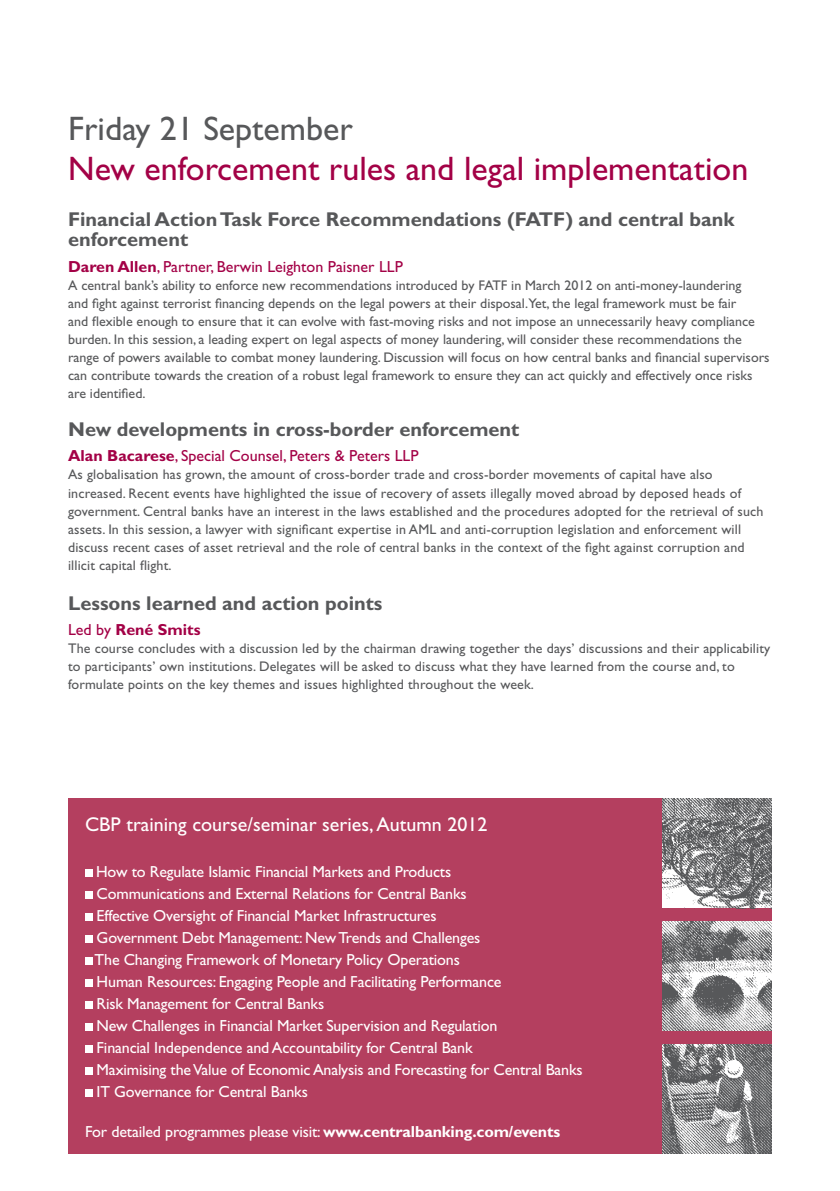
<style>
.page{position:relative;width:840px;height:1191px;background:#fff}
.page>*{position:absolute;margin:0;border:0;box-sizing:border-box;transform-origin:0 0}
.CB_day_title{font:34px "Gill Sans";color:#a30146}
.CB_body_copy{font:34px "Gill Sans";color:#57585a}
.CB_session_title{font:700 20px/20px "Gill Sans";color:#57585a}
.t1{font:20px "Gill Sans";color:#fff}
.t2{font:16px "Gill Sans";letter-spacing:-.01em;color:#fff}
.CB_session_title-2{font:16px "Gill Sans";color:#a30146}
.CB_session_title-3{font:700 16px "Gill Sans";color:#a30146}
.CB_session_title-4{font:14px/18px "Gill Sans";letter-spacing:.01em;color:#57585a}
.s1{font-weight:700}
.s2{font-weight:400}
</style>
<div class="page">
<div style="left:68px;top:798px;width:703px;height:356px;background:#b43f5f"></div>
<div style="left:85px;top:869px;width:7px;height:7px;background:#fff"></div>
<div style="left:85px;top:891px;width:7px;height:7px;background:#fff"></div>
<div style="left:85px;top:913px;width:7px;height:7px;background:#fff"></div>
<div style="left:85px;top:935px;width:7px;height:7px;background:#fff"></div>
<div style="left:85px;top:957px;width:7px;height:7px;background:#fff"></div>
<div style="left:85px;top:979px;width:7px;height:7px;background:#fff"></div>
<div style="left:85px;top:1001px;width:7px;height:7px;background:#fff"></div>
<div style="left:85px;top:1023px;width:7px;height:7px;background:#fff"></div>
<div style="left:85px;top:1045px;width:7px;height:7px;background:#fff"></div>
<div style="left:85px;top:1067px;width:7px;height:7px;background:#fff"></div>
<div style="left:85px;top:1089px;width:7px;height:7px;background:#fff"></div>
<img style="left:662px;top:798px;width:109px;height:110px">
<img style="left:662px;top:921px;width:109px;height:109px">
<img style="left:662px;top:1044px;width:109px;height:110px">
<p class="CB_body_copy" style="left:68px;top:109px;width:286px">Friday 21 September</p>
<p class="CB_day_title" style="left:68px;top:149px;width:681px">New enforcement rules and legal implementation</p>
<p class="CB_session_title" style="left:68px;top:209px;width:667px">Financial Action Task Force Recommendations (FATF) and central bank enforcement</p>
<p class="CB_session_title-2" style="left:68px;top:257px;width:336px"><span class="s1">Daren Allen</span>, Partner, Berwin Leighton Paisner LLP</p>
<p class="CB_session_title-4" style="left:68px;top:276px;width:702px">A central bank’s ability to enforce new recommendations introduced by FATF in March 2012 on anti-money-laundering<br>and fight against terrorist financing depends on the legal powers at their disposal.Yet, the legal framework must be fair<br>and flexible enough to ensure that it can evolve with fast-moving risks and not impose an unnecessarily heavy compliance burden. In this session, a leading expert on legal aspects of money laundering, will consider these recommendations the range of powers available to combat money laundering. Discussion will focus on how central banks and financial supervisors can contribute towards the creation of a robust legal framework to ensure they can act quickly and effectively once risks are identified.</p>
<p class="CB_session_title" style="left:68px;top:419px;width:452px">New developments in cross-border enforcement</p>
<p class="CB_session_title-2" style="left:68px;top:447px;width:352px"><span class="s1">Alan Bacarese</span>, Special Counsel, Peters &amp; Peters LLP</p>
<p class="CB_session_title-4" style="left:68px;top:466px;width:696px">As globalisation has grown, the amount of cross-border trade and cross-border movements of capital have also increased. Recent events have highlighted the issue of recovery of assets illegally moved abroad by deposed heads of government. Central banks have an interest in the laws established and the procedures adopted for the retrieval of such assets. In this session, a lawyer with significant expertise in AML and anti-corruption legislation and enforcement will discuss recent cases of asset retrieval and the role of central banks in the context of the fight against corruption and illicit capital flight.</p>
<p class="CB_session_title" style="left:68px;top:593px;width:316px">Lessons learned and action points</p>
<p class="CB_session_title-3" style="left:68px;top:620px;width:134px"><span class="s2">Led by</span> René Smits</p>
<p class="CB_session_title-4" style="left:68px;top:639px;width:703px">The course concludes with a discussion led by the chairman drawing together the days’ discussions and their applicability to participants’ own institutions. Delegates will be asked to discuss what they have learned from the course and, to formulate points on the key themes and issues highlighted throughout the week.</p>
<p class="t1" style="left:85px;top:812px;width:403px">CBP training course/seminar series, Autumn 2012</p>
<p class="t2" style="left:96px;top:862px;width:356px">How to Regulate Islamic Financial Markets and Products</p>
<p class="t2" style="left:97px;top:884px;width:371px">Communications and External Relations for Central Banks</p>
<p class="t2" style="left:97px;top:906px;width:341px">Effective Oversight of Financial Market Infrastructures</p>
<p class="t2" style="left:97px;top:928px;width:385px">Government Debt Management: New Trends and Challenges</p>
<p class="t2" style="left:95px;top:950px;width:366px">The Changing Framework of Monetary Policy Operations</p>
<p class="t2" style="left:97px;top:972px;width:406px">Human Resources: Engaging People and Facilitating Performance</p>
<p class="t2" style="left:97px;top:994px;width:229px">Risk Management for Central Banks</p>
<p class="t2" style="left:97px;top:1016px;width:402px">New Challenges in Financial Market Supervision and Regulation</p>
<p class="t2" style="left:97px;top:1038px;width:377px">Financial Independence and Accountability for Central Bank</p>
<p class="t2" style="left:97px;top:1060px;width:487px">Maximising the Value of Economic Analysis and Forecasting for Central Banks</p>
<p class="t2" style="left:97px;top:1082px;width:213px">IT Governance for Central Banks</p>
<p class="t2" style="left:85px;top:1122px;width:476px">For detailed programmes please visit: <span class="s1">www.centralbanking.com/events</span></p>
</div>
